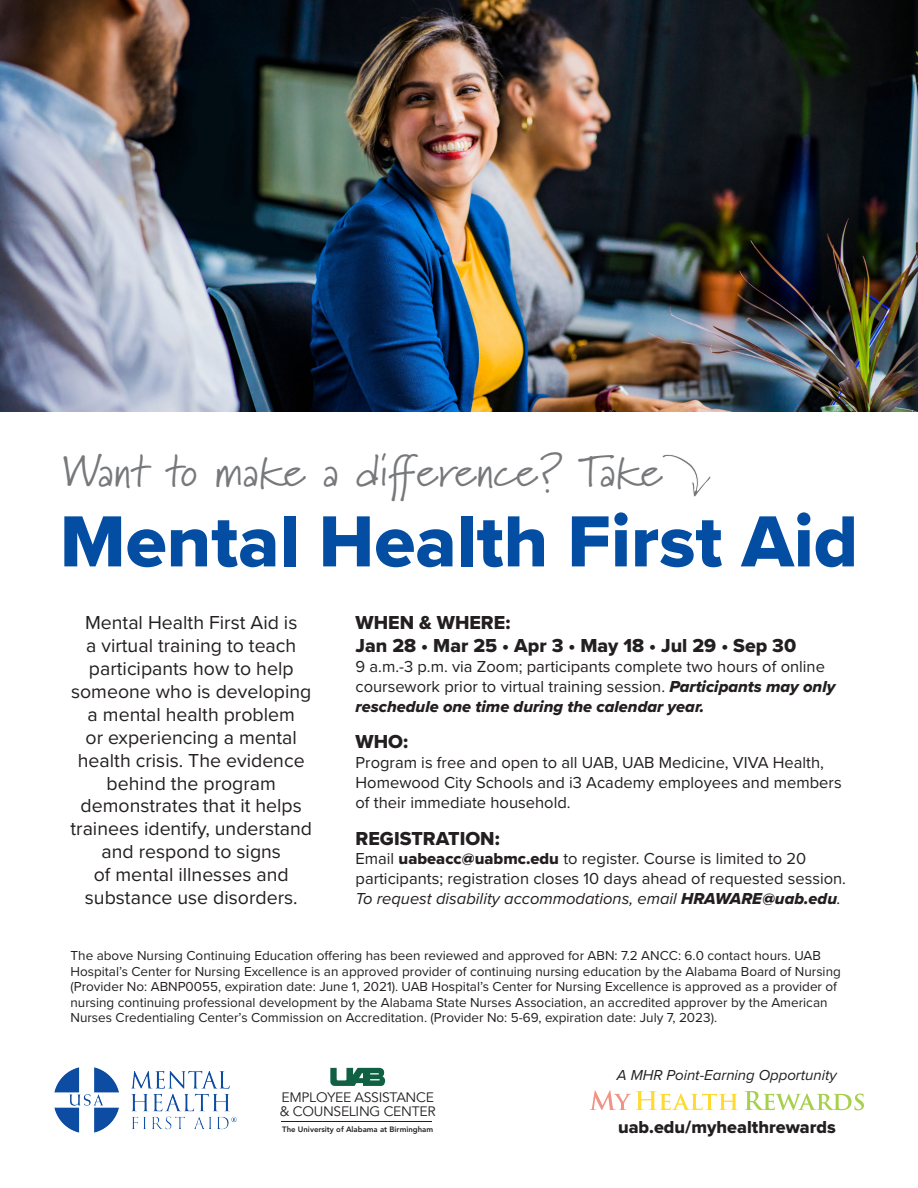
<style>
.page{position:relative;width:918px;height:1188px;background:#fff}
.page>*{position:absolute;margin:0;border:0;box-sizing:border-box;transform-origin:0 0}
.t1{font:75px "Proxima Nova Extrabld";color:#034ea2}
.t2{font:45px "Marydale";color:#77787b}
.t3{font:19.5px/23px "Proxima Nova";color:#231f20;text-align:center}
.t4{font:19.5px "Proxima Nova Extrabld";color:#231f20}
.t5{font:18px "Proxima Nova Extrabld";color:#231f20}
.t6{font:16.5px/19.8px "Proxima Nova";color:#231f20}
.t7{font:italic 15px "Proxima Nova";color:#231f20}
.t8{font:13.5px/15.5px "Proxima Nova";color:#231f20}
.t9{font:13.5px/13.6px "Avenir LT Std";letter-spacing:-.02em;color:#231f20}
.t10{font:800 7.8px "Avenir LT Std";color:#231f20}
.s1{font-family:"Proxima Nova Extrabld It"}
.s2{font-family:"Proxima Nova Extrabld"}
.s3{font-style:italic}
</style>
<div class="page">
<img style="left:55px;top:1068px;width:182px;height:65px">
<img style="left:0;top:0;width:918px;height:411px">
<svg style="left:662px;top:454px;width:49px;height:43px"></svg>
<svg style="left:330px;top:1068px;width:55px;height:18px"></svg>
<hr style="left:282px;top:1121px;width:150px;height:1px;background:#231f20">
<svg style="left:590px;top:1090px;width:148px;height:20px"></svg>
<svg style="left:745px;top:1091px;width:119px;height:19px"></svg>
<p class="t2" style="left:62px;top:445px;width:602px">Want to make a difference? Take</p>
<p class="t1" style="left:60px;top:485px;width:800px">Mental Health First Aid</p>
<p class="t3" style="left:71px;top:610px;width:243px">Mental Health First Aid is<br>a virtual training to teach participants how to help someone who is developing a mental health problem<br>or experiencing a mental health crisis. The evidence behind the program demonstrates that it helps trainees identify, understand and respond to signs<br>of mental illnesses and substance use disorders.</p>
<p class="t4" style="left:356px;top:608px;width:156px">WHEN &amp; WHERE:</p>
<p class="t4" style="left:356px;top:631px;width:442px">Jan 28 • Mar 25 • Apr 3 • May 18 • Jul 29 • Sep 30</p>
<p class="t6" style="left:356px;top:656px;width:481px">9 a.m.-3 p.m. via Zoom; participants complete two hours of online coursework prior to virtual training session. <span class="s1">Participants may only reschedule one time during the calendar year.</span></p>
<p class="t4" style="left:356px;top:727px;width:54px">WHO:</p>
<p class="t6" style="left:356px;top:752px;width:488px">Program is free and open to all UAB, UAB Medicine, VIVA Health,<br>Homewood City Schools and i3 Academy employees and members of their immediate household.</p>
<p class="t4" style="left:356px;top:824px;width:146px">REGISTRATION:</p>
<p class="t6" style="left:356px;top:848px;width:492px">Email <span class="s2">uabeacc@uabmc.edu</span> to register. Course is limited to 20 participants; registration closes 10 days ahead of requested session.<br><span class="s3">To request disability accommodations, email</span> <span class="s1">HRAWARE@uab.edu</span><span class="s3">.</span></p>
<p class="t8" style="left:71px;top:947px;width:772px">The above Nursing Continuing Education offering has been reviewed and approved for ABN: 7.2 ANCC: 6.0 contact hours. UAB Hospital’s Center for Nursing Excellence is an approved provider of continuing nursing education by the Alabama Board of Nursing (Provider No: ABNP0055, expiration date: June 1, 2021). UAB Hospital’s Center for Nursing Excellence is approved as a provider of nursing continuing professional development by the Alabama State Nurses Association, an accredited approver by the American Nurses Credentialing Center’s Commission on Accreditation. (Provider No: 5-69, expiration date: July 7, 2023).</p>
<p class="t9" style="left:280px;top:1091px;width:157px">EMPLOYEE ASSISTANCE &amp; COUNSELING CENTER</p>
<p class="t10" style="left:282px;top:1125px;width:152px">The University of Alabama at Birmingham</p>
<p class="t7" style="left:617px;top:1064px;width:222px">A MHR Point-Earning Opportunity</p>
<p class="t5" style="left:618px;top:1114px;width:219px">uab.edu/myhealthrewards</p>
</div>
